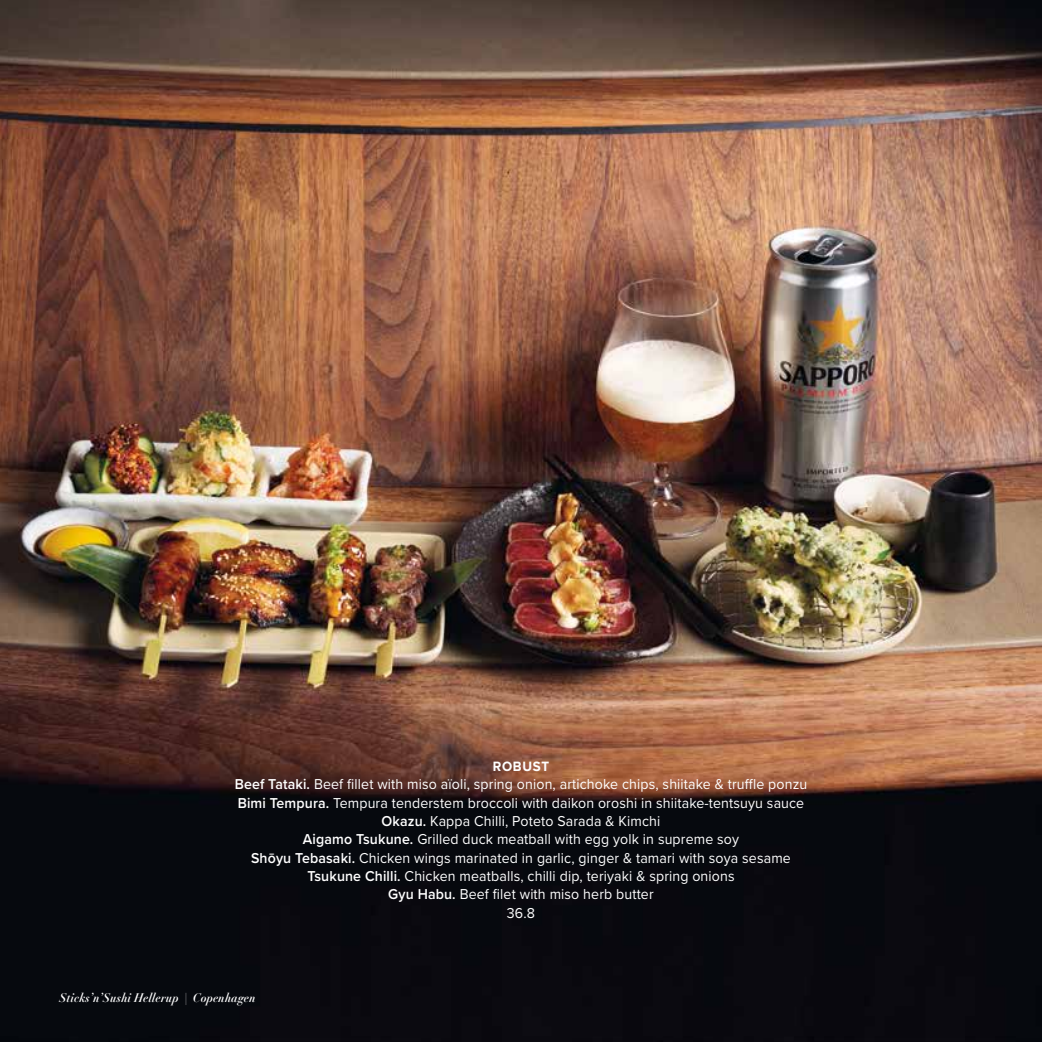
<style>
.page{position:relative;width:1042px;height:1042px;background:#fff}
.page>*{position:absolute;margin:0;border:0;box-sizing:border-box;transform-origin:0 0}
.t1{font:14.88px/18.4px "Proxima Nova";letter-spacing:.01em;color:#fff;text-align:center;scale:.95 1}
.t2{font:700 14px "Proxima Nova";letter-spacing:.05em;color:#fff;scale:.95 1}
.t3{font:italic 700 12.25px "Didot LT Pro";letter-spacing:.01em;color:#fff;scale:.95 1}
.s1{font-weight:600}
</style>
<div class="page">
<img style="left:0;top:0;width:1042px;height:1042px">
<p class="t2" style="left:493px;top:755px;width:61px">ROBUST</p>
<p class="t1" style="left:235px;top:774px;width:604px"><span class="s1">Beef Tataki.</span> Beef fillet with miso aïoli, spring onion, artichoke chips, shiitake &amp; truffle ponzu <span class="s1">Bimi Tempura.</span> Tempura tenderstem broccoli with daikon oroshi in shiitake-tentsuyu sauce <span class="s1">Okazu.</span> Kappa Chilli, Poteto Sarada &amp; Kimchi<br><span class="s1">Aigamo Tsukune.</span> Grilled duck meatball with egg yolk in supreme soy<br><span class="s1">Shōyu Tebasaki.</span> Chicken wings marinated in garlic, ginger &amp; tamari with soya sesame <span class="s1">Tsukune Chilli.</span> Chicken meatballs, chilli dip, teriyaki &amp; spring onions<br><span class="s1">Gyu Habu.</span> Beef filet with miso herb butter<br>36.8</p>
<p class="t3" style="left:60px;top:990px;width:208px">Sticks’n’Sushi Hellerup | Copenhagen</p>
</div>
